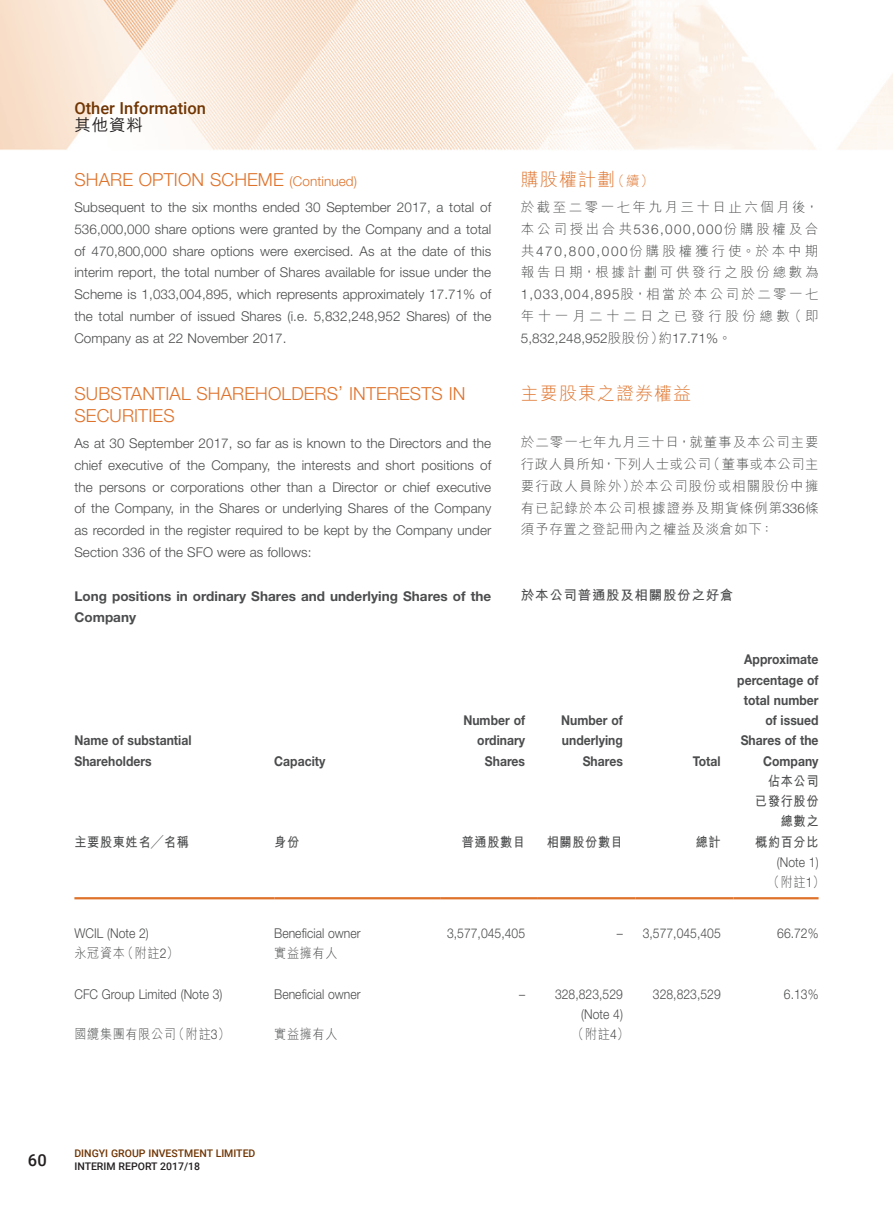
<style>
.page{position:relative;width:893px;height:1212px;background:#fff}
.page>*{position:absolute;margin:0;border:0;box-sizing:border-box;transform-origin:0 0}
.Heading_1{font:300 18px/22.5px "Helvetica Neue LT Std";letter-spacing:.01em;color:#df722a}
.C_Heading_1{font:300 18px "M Hei HK";letter-spacing:.06em;color:#df722a}
.t1{font:500 16.5px "Roboto";color:#703503}
.t2{font:500 16.5px "M Hei HK";color:#231f20}
.t3{font:500 16.5px "Roboto";color:#231f20}
.Body_Text{font:300 13.5px/21.8px "Helvetica Neue LT Std";letter-spacing:.005em;color:#4b4c4d;text-align:justify}
.C_Body_Text{font:300 13.5px/21.8px "M Hei HK";letter-spacing:.135em;color:#4b4c4d;text-align:justify}
.Body_Text-2{font:700 13.5px "Helvetica Neue LT Std";letter-spacing:.005em;color:#4b4c4d;scale:.9 1}
.Body_Text-3{font:300 13.5px/20.2px "Helvetica Neue LT Std";letter-spacing:.005em;color:#4b4c4d;text-align:right;scale:.9 1}
.Body_Text-4{font:700 13.5px/21.8px "Helvetica Neue LT Std";letter-spacing:.005em;color:#4b4c4d}
.Body_Text-5{font:300 13.5px "M Hei HK";letter-spacing:.055em;color:#4b4c4d;scale:.9 1}
.Body_Text-6{font:700 13.5px "M Hei HK";letter-spacing:.055em;color:#4b4c4d;scale:.9 1}
.C_Body_Text-2{font:700 13.5px "M Hei HK";letter-spacing:.055em;color:#4b4c4d}
.t4{font:500 10.5px "Roboto";color:#703503}
.t5{font:500 10.5px "Roboto";color:#231f20}
.s1{font-size:13.5px}
.s2{font-family:"Helvetica Neue LT Std"}
</style>
<div class="page">
<img style="left:0;top:0;width:893px;height:900px">
<hr style="left:74px;top:897px;width:200px;height:2px;background:#df722a">
<hr style="left:274px;top:897px;width:166px;height:2px;background:#df722a">
<hr style="left:440px;top:897px;width:98px;height:2px;background:#df722a">
<hr style="left:538px;top:897px;width:98px;height:2px;background:#df722a">
<hr style="left:636px;top:897px;width:97px;height:2px;background:#df722a">
<hr style="left:733px;top:897px;width:86px;height:2px;background:#df722a">
<p class="t1" style="left:74px;top:97px;width:133px">Other Information</p>
<p class="t2" style="left:74px;top:113px;width:70px">其他資料</p>
<p class="Heading_1" style="left:74px;top:168px;width:284px">SHARE OPTION SCHEME <span class="s1">(Continued)</span></p>
<p class="Body_Text" style="left:74px;top:196px;width:418px">Subsequent to the six months ended 30 September 2017, a total of 536,000,000 share options were granted by the Company and a total of 470,800,000 share options were exercised. As at the date of this interim report, the total number of Shares available for issue under the Scheme is 1,033,004,895, which represents approximately 17.71% of the total number of issued Shares (i.e. 5,832,248,952 Shares) of the Company as at 22 November 2017.</p>
<p class="Heading_1" style="left:74px;top:382px;width:393px">SUBSTANTIAL SHAREHOLDERS’ INTERESTS IN<br>SECURITIES</p>
<p class="Body_Text" style="left:74px;top:432px;width:418px">As at 30 September 2017, so far as is known to the Directors and the chief executive of the Company, the interests and short positions of the persons or corporations other than a Director or chief executive of the Company, in the Shares or underlying Shares of the Company as recorded in the register required to be kept by the Company under Section 336 of the SFO were as follows:</p>
<p class="Body_Text-4" style="left:74px;top:584px;width:418px">Long positions in ordinary Shares and underlying Shares of the<br>Company</p>
<p class="C_Heading_1" style="left:521px;top:170px;width:134px">購股權計劃<span class="s1">（續）</span></p>
<p class="C_Body_Text" style="left:521px;top:196px;width:299px">於截至二零一七年九月三十日止六個月後，本公司授出合共<span class="s2">536,000,000</span>份購股權及合共<span class="s2">470,800,000</span>份購股權獲行使。於本中期報告日期，根據計劃可供發行之股份總數為<span class="s2">1,033,004,895</span>股，相當於本公司於二零一七年十一月二十二日之已發行股份總數（即<span class="s2">5,832,248,952</span>股股份）約<span class="s2">17.71%</span>。</p>
<p class="C_Heading_1" style="left:521px;top:384px;width:172px">主要股東之證券權益</p>
<p class="C_Body_Text" style="left:521px;top:431px;width:299px">於二零一七年九月三十日，就董事及本公司主要行政人員所知，下列人士或公司（董事或本公司主要行政人員除外）於本公司股份或相關股份中擁有已記錄於本公司根據證券及期貨條例第<span class="s2">336</span>條須予存置之登記冊內之權益及淡倉如下：</p>
<p class="C_Body_Text-2" style="left:521px;top:585px;width:214px">於本公司普通股及相關股份之好倉</p>
<p class="Body_Text-2" style="left:74px;top:732px;width:132px">Name of substantial</p>
<p class="Body_Text-2" style="left:74px;top:752px;width:87px">Shareholders</p>
<p class="Body_Text-2" style="left:274px;top:752px;width:59px">Capacity</p>
<p class="Body_Text-2" style="left:463px;top:712px;width:70px">Number of</p>
<p class="Body_Text-2" style="left:477px;top:732px;width:55px">ordinary</p>
<p class="Body_Text-2" style="left:485px;top:752px;width:46px">Shares</p>
<p class="Body_Text-2" style="left:561px;top:712px;width:70px">Number of</p>
<p class="Body_Text-2" style="left:562px;top:732px;width:69px">underlying</p>
<p class="Body_Text-2" style="left:583px;top:752px;width:46px">Shares</p>
<p class="Body_Text-2" style="left:693px;top:752px;width:33px">Total</p>
<p class="Body_Text-6" style="left:74px;top:832px;width:129px">主要股東姓名╱名稱</p>
<p class="Body_Text-6" style="left:274px;top:832px;width:29px">身份</p>
<p class="Body_Text-6" style="left:462px;top:832px;width:72px">普通股數目</p>
<p class="Body_Text-6" style="left:547px;top:832px;width:86px">相關股份數目</p>
<p class="Body_Text-6" style="left:696px;top:832px;width:29px">總計</p>
<p class="Body_Text-2" style="left:744px;top:651px;width:84px">Approximate</p>
<p class="Body_Text-2" style="left:737px;top:671px;width:92px">percentage of</p>
<p class="Body_Text-2" style="left:744px;top:692px;width:85px">total number</p>
<p class="Body_Text-2" style="left:765px;top:712px;width:61px">of issued</p>
<p class="Body_Text-2" style="left:741px;top:732px;width:88px">Shares of the</p>
<p class="Body_Text-2" style="left:763px;top:752px;width:63px">Company</p>
<p class="Body_Text-6" style="left:768px;top:771px;width:58px">佔本公司</p>
<p class="Body_Text-6" style="left:755px;top:791px;width:72px">已發行股份</p>
<p class="Body_Text-6" style="left:781px;top:811px;width:43px">總數之</p>
<p class="Body_Text-6" style="left:755px;top:832px;width:72px">概約百分比</p>
<p class="Body_Text-3" style="left:777px;top:851px;width:48px">(Note 1)</p>
<p class="Body_Text-5" style="left:767px;top:875px;width:65px">（附註<span class="s2">1</span>）</p>
<p class="Body_Text-3" style="left:74px;top:923px;width:84px">WCIL (Note 2)</p>
<p class="Body_Text-3" style="left:274px;top:923px;width:98px">Beneficial owner</p>
<p class="Body_Text-3" style="left:447px;top:923px;width:88px">3,577,045,405</p>
<p class="Body_Text-3" style="left:617px;top:923px;width:8px">–</p>
<p class="Body_Text-3" style="left:643px;top:923px;width:88px">3,577,045,405</p>
<p class="Body_Text-3" style="left:777px;top:923px;width:47px">66.72%</p>
<p class="Body_Text-5" style="left:74px;top:946px;width:117px">永冠資本（附註<span class="s2">2</span>）</p>
<p class="Body_Text-5" style="left:274px;top:946px;width:72px">實益擁有人</p>
<p class="Body_Text-3" style="left:74px;top:984px;width:166px">CFC Group Limited (Note 3)</p>
<p class="Body_Text-3" style="left:274px;top:984px;width:98px">Beneficial owner</p>
<p class="Body_Text-3" style="left:519px;top:984px;width:8px">–</p>
<p class="Body_Text-3" style="left:555px;top:984px;width:77px">328,823,529 (Note 4)</p>
<p class="Body_Text-3" style="left:653px;top:984px;width:77px">328,823,529</p>
<p class="Body_Text-3" style="left:784px;top:984px;width:40px">6.13%</p>
<p class="Body_Text-5" style="left:74px;top:1027px;width:174px">國纜集團有限公司（附註<span class="s2">3</span>）</p>
<p class="Body_Text-5" style="left:274px;top:1027px;width:72px">實益擁有人</p>
<p class="Body_Text-5" style="left:572px;top:1027px;width:65px">（附註<span class="s2">4</span>）</p>
<p class="t3" style="left:28px;top:1148px;width:20px">60</p>
<p class="t4" style="left:74px;top:1145px;width:183px">DINGYI GROUP INVESTMENT LIMITED</p>
<p class="t5" style="left:74px;top:1159px;width:127px">INTERIM REPORT 2017/18</p>
</div>
